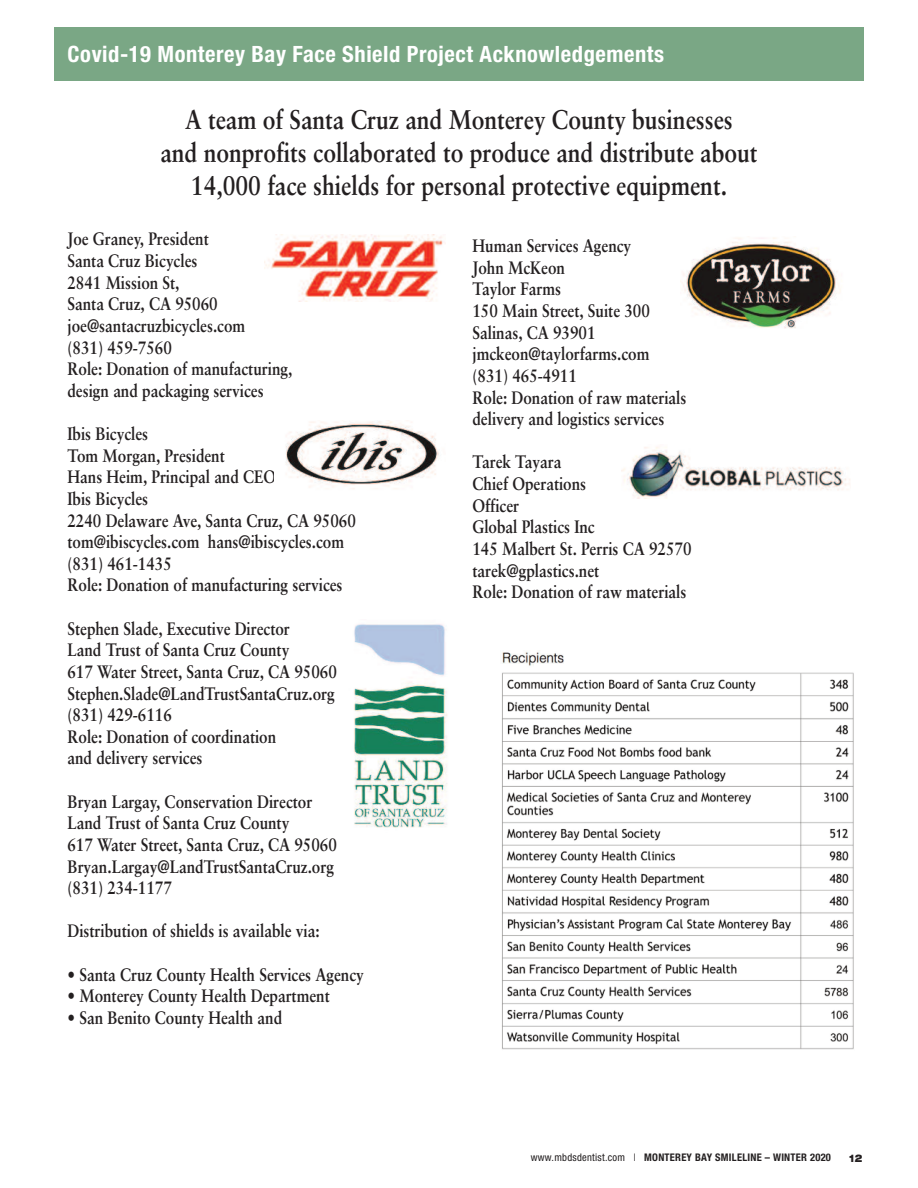
<style>
.page{position:relative;width:918px;height:1188px;background:#fff}
.page>*{position:absolute;margin:0;border:0;box-sizing:border-box;transform-origin:0 0}
.t1{font:700 27px/33px "Sabon";color:#231f20;text-align:center;scale:.85 1}
.t2{font:700 condensed 22.5px "Helvetica Neue";letter-spacing:.025em;color:#fff}
.t3{font:700 18px/21.6px "Sabon";color:#231f20;scale:.85 1}
.t4{font:700 condensed 10.5px "Helvetica Neue";letter-spacing:.025em;color:#231f20}
.t5{font:900 expanded 10.5px "Helvetica Neue";color:#231f20;scale:.75 1}
.s1{font-weight:400}
.s2{font-weight:300}
</style>
<div class="page">
<img style="left:264px;top:234px;width:182px;height:68px">
<div style="left:54px;top:27px;width:810px;height:54px;background:#7aa785"></div>
<img style="left:502px;top:650px;width:352px;height:400px">
<img style="left:354px;top:624px;width:94px;height:204px">
<img style="left:286px;top:420px;width:153px;height:69px">
<img style="left:680px;top:237px;width:161px;height:92px">
<img style="left:621px;top:447px;width:229px;height:52px">
<p class="t2" style="left:68px;top:46px;width:598px">Covid-19 Monterey Bay Face Shield Project Acknowledgements</p>
<h1 class="t1" style="left:160px;top:105px;width:704px">A team of Santa Cruz and Monterey County businesses<br>and nonprofits collaborated to produce and distribute about<br>14,000 face shields for personal protective equipment.</h1>
<p class="t3" style="left:472px;top:237px;width:253px">Human Services Agency<br>John McKeon<br>Taylor Farms<br>150 Main Street, Suite 300<br>Salinas, CA 93901 jmckeon@taylorfarms.com (831) 465-4911<br>Role: Donation of raw materials delivery and logistics services</p>
<p class="t3" style="left:472px;top:453px;width:259px">Tarek Tayara<br>Chief Operations<br>Officer<br>Global Plastics Inc<br>145 Malbert St. Perris CA 92570 tarek@gplastics.net<br>Role: Donation of raw materials</p>
<p class="t3" style="left:67px;top:230px;width:266px">Joe Graney, President<br>Santa Cruz Bicycles<br>2841 Mission St,<br>Santa Cruz, CA 95060 joe@santacruzbicycles.com<br>(831) 459-7560<br>Role: Donation of manufacturing, design and packaging services</p>
<p class="t3" style="left:67px;top:424px;width:341px">Ibis Bicycles<br>Tom Morgan, President<br>Hans Heim, Principal and CEO<br>Ibis Bicycles<br>2240 Delaware Ave, Santa Cruz, CA 95060 tom@ibiscycles.com hans@ibiscycles.com (831) 461-1435<br>Role: Donation of manufacturing services</p>
<p class="t3" style="left:67px;top:619px;width:319px">Stephen Slade, Executive Director<br>Land Trust of Santa Cruz County<br>617 Water Street, Santa Cruz, CA 95060<br>Stephen.Slade@LandTrustSantaCruz.org (831) 429-6116<br>Role: Donation of coordination<br>and delivery services</p>
<p class="t3" style="left:67px;top:792px;width:319px">Bryan Largay, Conservation Director<br>Land Trust of Santa Cruz County<br>617 Water Street, Santa Cruz, CA 95060<br>Bryan.Largay@LandTrustSantaCruz.org (831) 234-1177</p>
<p class="t3" style="left:67px;top:922px;width:298px">Distribution of shields is available via:</p>
<p class="t3" style="left:67px;top:965px;width:350px">• Santa Cruz County Health Services Agency</p>
<p class="t3" style="left:67px;top:987px;width:310px">• Monterey County Health Department</p>
<p class="t3" style="left:67px;top:1008px;width:254px">• San Benito County Health and</p>
<p class="t4" style="left:531px;top:1154px;width:302px"><span class="s1">www.mbdsdentist.com</span> <span class="s2">I</span> MONTEREY BAY SMILELINE – WINTER 2020</p>
<p class="t5" style="left:849px;top:1154px;width:19px">12</p>
</div>
